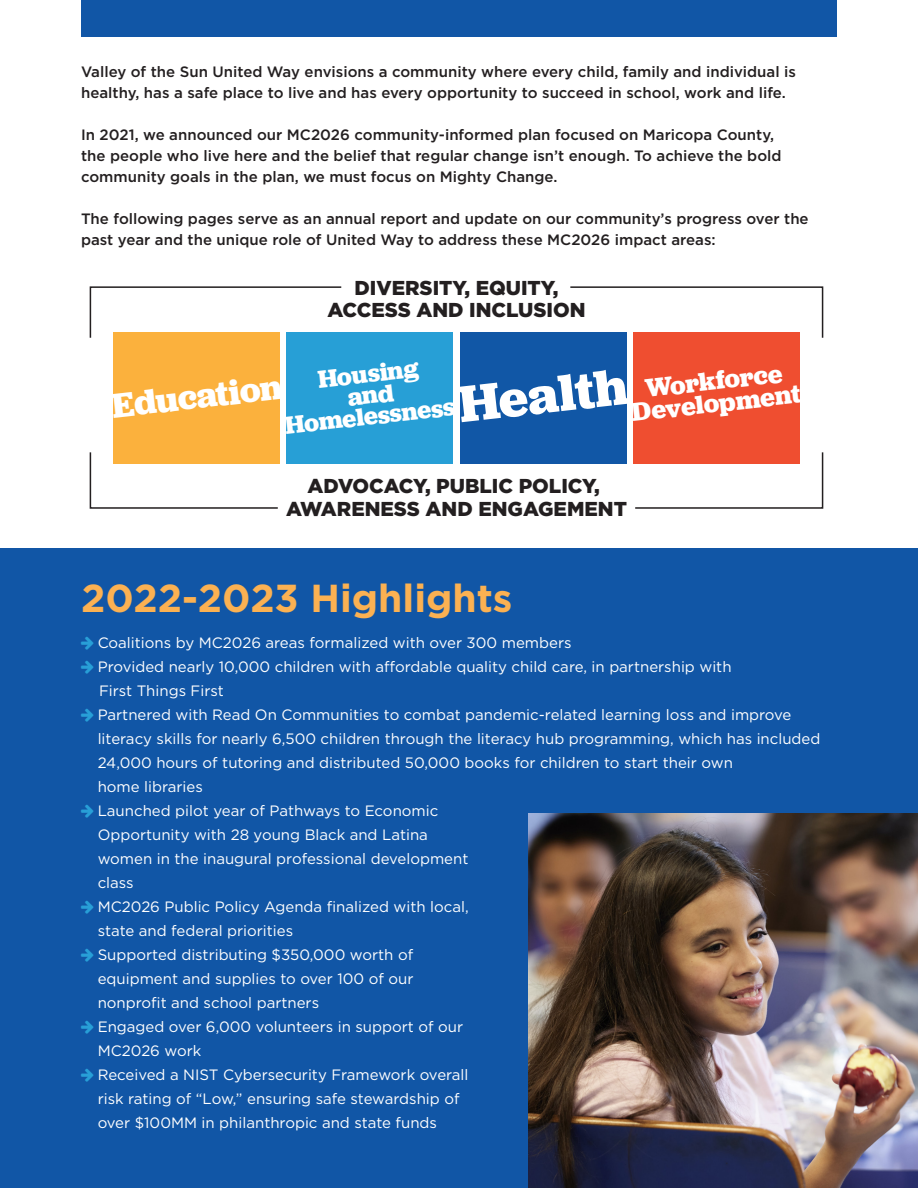
<style>
.page{position:relative;width:918px;height:1188px;background:#fff}
.page>*{position:absolute;margin:0;border:0;box-sizing:border-box;transform-origin:0 0}
.t1{font:700 39px "Gotham";color:#fbb152}
.t2{font:700 35.85px "Jubilat";color:#fff}
.t3{font:700 26.7px/22.5px "Jubilat";color:#fff;text-align:center}
.t4{font:700 25.65px "Jubilat";color:#fff}
.t5{font:900 20.1px/22.2px "Gotham";color:#231f20;text-align:center}
.t6{font:15px/24px "Gotham";color:#fff}
.t7{font:500 15px/21px "Gotham";color:#231f20}
.s1{font-size:53.4px}
</style>
<div class="page">
<div style="left:0;top:549px;width:918px;height:639px;background:#1156a6"></div>
<img style="left:528px;top:814px;width:390px;height:374px">
<div style="left:81px;top:0;width:756px;height:36px;background:#1156a6"></div>
<div style="left:287px;top:332px;width:166px;height:132px;background:#279fd6"></div>
<div style="left:460px;top:332px;width:167px;height:132px;background:#1157a6"></div>
<div style="left:633px;top:332px;width:167px;height:132px;background:#ef4e30"></div>
<svg style="left:570px;top:286px;width:254px;height:52px"></svg>
<svg style="left:89px;top:286px;width:253px;height:53px"></svg>
<svg style="left:89px;top:452px;width:189px;height:57px"></svg>
<svg style="left:635px;top:452px;width:189px;height:57px"></svg>
<div style="left:113px;top:332px;width:167px;height:132px;background:#fbb13d"></div>
<p class="t7" style="left:81px;top:61px;width:716px">Valley of the Sun United Way envisions a community where every child, family and individual is healthy, has a safe place to live and has every opportunity to succeed in school, work and life.</p>
<p class="t7" style="left:81px;top:124px;width:702px">In 2021, we announced our MC2026 community-informed plan focused on Maricopa County, the people who live here and the belief that regular change isn’t enough. To achieve the bold community goals in the plan, we must focus on Mighty Change.</p>
<p class="t7" style="left:81px;top:208px;width:729px">The following pages serve as an annual report and update on our community’s progress over the past year and the unique role of United Way to address these MC2026 impact areas:</p>
<p class="t5" style="left:327px;top:277px;width:260px">DIVERSITY, EQUITY,<br>ACCESS AND INCLUSION</p>
<p class="t4" style="left:316px;top:363px;width:103px;rotate:-6deg">Housing</p>
<p class="t4" style="left:283px;top:408px;width:346px;rotate:-6deg">Homelessness <span class="s1">Health</span></p>
<p class="t2" style="left:110px;top:382px;width:172px;rotate:-6deg">Education</p>
<p class="t3" style="left:628px;top:378px;width:171px;rotate:-6deg">Workforce<br>Development</p>
<p class="t5" style="left:286px;top:475px;width:342px">ADVOCACY, PUBLIC POLICY,<br>AWARENESS AND ENGAGEMENT</p>
<p class="t1" style="left:81px;top:572px;width:433px">2022-2023 Highlights</p>
<p class="t6" style="left:98px;top:631px;width:475px">Coalitions by MC2026 areas formalized with over 300 members</p>
<p class="t6" style="left:98px;top:655px;width:635px">Provided nearly 10,000 children with affordable quality child care, in partnership with</p>
<p class="t6" style="left:99px;top:679px;width:126px">First Things First</p>
<p class="t6" style="left:98px;top:703px;width:724px">Partnered with Read On Communities to combat pandemic-related learning loss and improve literacy skills for nearly 6,500 children through the literacy hub programming, which has included 24,000 hours of tutoring and distributed 50,000 books for children to start their own<br>home libraries</p>
<p class="t6" style="left:98px;top:798px;width:372px">Launched pilot year of Pathways to Economic Opportunity with 28 young Black and Latina women in the inaugural professional development class</p>
<p class="t6" style="left:98px;top:894px;width:372px">MC2026 Public Policy Agenda finalized with local, state and federal priorities</p>
<p class="t6" style="left:98px;top:942px;width:317px;text-align:justify">Supported distributing $350,000 worth of equipment and supplies to over 100 of our nonprofit and school partners</p>
<p class="t6" style="left:98px;top:1014px;width:367px">Engaged over 6,000 volunteers in support of our<br>MC2026 work</p>
<p class="t6" style="left:98px;top:1062px;width:372px">Received a NIST Cybersecurity Framework overall risk rating of “Low,” ensuring safe stewardship of over $100MM in philanthropic and state funds</p>
</div>
